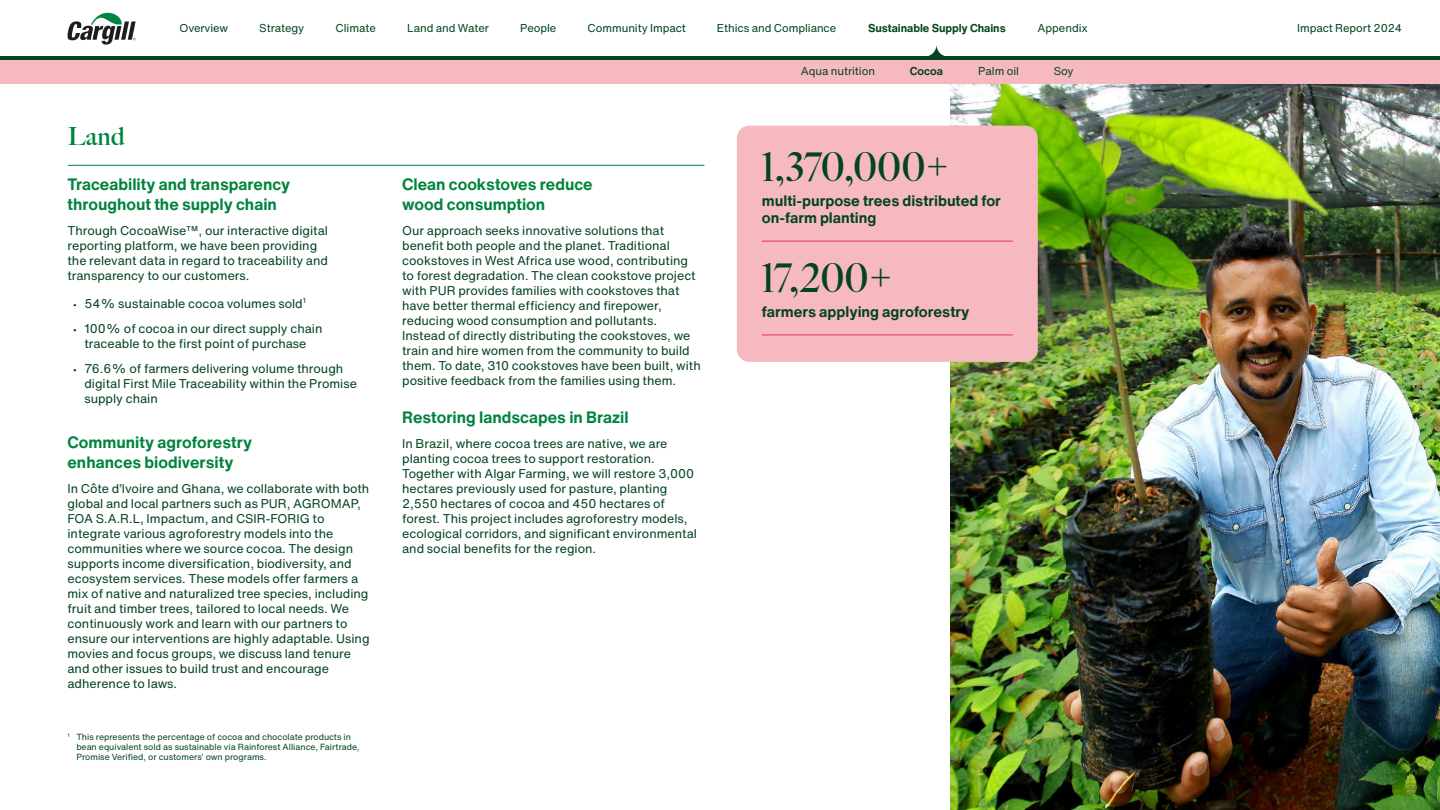
<style>
.page{position:relative;width:1440px;height:810px;background:#fff}
.page>*{position:absolute;margin:0;border:0;box-sizing:border-box;transform-origin:0 0}
.Stat_Large_1__new_brand{font:700 40px "Big Caslon FB";letter-spacing:.015em;color:#03441f}
.H2__Special_section{font:700 25px "Big Caslon FB";color:#00843d}
.H3__new_brand{font:700 16.25px/20px "Helvetica Now Text";color:#00843d}
.Stat_Body___line__new_brand__Chocolate{font:700 15px/17.5px "Helvetica Now Text";color:#03441f}
.Body__GREP___new_brand{font:12.5px/15px "Helvetica Now Text";color:#03441f}
.t1{font:11.25px "Helvetica Now Text";letter-spacing:-.005em;color:#03441f}
.t2{font:700 11.25px "Helvetica Now Text";letter-spacing:-.005em;color:#03441f}
.Footnotation_universal__GREP___new_brand{font:8.75px/10px "Helvetica Now Text";color:#03441f}
.s1{font-size:10px;color:#000}
</style>
<div class="page">
<img style="left:950px;top:84px;width:490px;height:726px">
<div style="left:737px;top:126px;width:301px;height:236px;background:#f7b9c0;border-radius:12px"></div>
<hr style="left:762px;top:241px;width:251px;height:1px;background:#ea5062">
<hr style="left:762px;top:334px;width:251px;height:2px;background:#ea5062">
<hr style="left:68px;top:165px;width:636px;height:1px;background:#00843d">
<svg style="left:925px;top:45px;width:23px;height:12px"></svg>
<svg style="left:68px;top:13px;width:68px;height:32px"></svg>
<div style="left:0;top:58px;width:1440px;height:26px;background:#f7b9c0"></div>
<hr style="left:0;top:57px;width:1440px;height:3px;background:#03441f">
<p class="t1" style="left:179px;top:20px;width:50px">Overview</p>
<p class="t1" style="left:259px;top:20px;width:47px">Strategy</p>
<p class="t1" style="left:336px;top:20px;width:42px">Climate</p>
<p class="t1" style="left:407px;top:20px;width:83px">Land and Water</p>
<p class="t1" style="left:520px;top:20px;width:38px">People</p>
<p class="t1" style="left:588px;top:20px;width:100px">Community Impact</p>
<p class="t1" style="left:717px;top:20px;width:121px">Ethics and Compliance</p>
<p class="t2" style="left:868px;top:20px;width:139px">Sustainable Supply Chains</p>
<p class="t1" style="left:1038px;top:20px;width:52px">Appendix</p>
<p class="t1" style="left:1297px;top:20px;width:107px">Impact Report 2024</p>
<p class="t1" style="left:801px;top:64px;width:76px">Aqua nutrition</p>
<p class="t2" style="left:910px;top:64px;width:35px">Cocoa</p>
<p class="t1" style="left:978px;top:64px;width:42px">Palm oil</p>
<p class="t1" style="left:1054px;top:64px;width:21px">Soy</p>
<p class="H2__Special_section" style="left:68px;top:122px;width:59px">Land</p>
<h3 class="H3__new_brand" style="left:68px;top:174px;width:224px">Traceability and transparency throughout the supply chain</h3>
<p class="Body__GREP___new_brand" style="left:68px;top:223px;width:262px">Through CocoaWise™, our interactive digital reporting platform, we have been providing the relevant data in regard to traceability and transparency to our customers.</p>
<p class="Body__GREP___new_brand" style="left:73px;top:296px;width:234px"><span class="s1">•</span> 54% sustainable cocoa volumes sold<sup>1</sup></p>
<p class="Body__GREP___new_brand" style="left:73px;top:321px;width:251px;text-align:center"><span class="s1">•</span> 100% of cocoa in our direct supply chain traceable to the first point of purchase</p>
<p class="Body__GREP___new_brand" style="left:84px;top:361px;width:274px;text-indent:-11px"><span class="s1">•</span> 76.6% of farmers delivering volume through digital First Mile Traceability within the Promise supply chain</p>
<h3 class="H3__new_brand" style="left:68px;top:432px;width:186px">Community agroforestry enhances biodiversity</h3>
<p class="Body__GREP___new_brand" style="left:68px;top:481px;width:304px">In Côte d’Ivoire and Ghana, we collaborate with both global and local partners such as PUR, AGROMAP, FOA S.A.R.L, Impactum, and CSIR-FORIG to integrate various agroforestry models into the communities where we source cocoa. The design supports income diversification, biodiversity, and ecosystem services. These models offer farmers a mix of native and naturalized tree species, including fruit and timber trees, tailored to local needs. We continuously work and learn with our partners to ensure our interventions are highly adaptable. Using movies and focus groups, we discuss land tenure and other issues to build trust and encourage adherence to laws.</p>
<p class="Footnotation_universal__GREP___new_brand" style="left:76px;top:732px;width:285px;text-indent:-9px"><sup>1</sup> This represents the percentage of cocoa and chocolate products in bean equivalent sold as sustainable via Rainforest Alliance, Fairtrade,<br>Promise Verified, or customers’ own programs.</p>
<h3 class="H3__new_brand" style="left:402px;top:174px;width:192px">Clean cookstoves reduce wood consumption</h3>
<p class="Body__GREP___new_brand" style="left:402px;top:223px;width:300px">Our approach seeks innovative solutions that benefit both people and the planet. Traditional cookstoves in West Africa use wood, contributing to forest degradation. The clean cookstove project with PUR provides families with cookstoves that have better thermal efficiency and firepower, reducing wood consumption and pollutants.<br>Instead of directly distributing the cookstoves, we train and hire women from the community to build them. To date, 310 cookstoves have been built, with positive feedback from the families using them.</p>
<h3 class="H3__new_brand" style="left:402px;top:407px;width:228px">Restoring landscapes in Brazil</h3>
<p class="Body__GREP___new_brand" style="left:402px;top:436px;width:296px">In Brazil, where cocoa trees are native, we are planting cocoa trees to support restoration.<br>Together with Algar Farming, we will restore 3,000 hectares previously used for pasture, planting 2,550 hectares of cocoa and 450 hectares of forest. This project includes agroforestry models, ecological corridors, and significant environmental and social benefits for the region.</p>
<p class="Stat_Large_1__new_brand" style="left:762px;top:143px;width:191px">1,370,000+</p>
<p class="Stat_Body___line__new_brand__Chocolate" style="left:762px;top:192px;width:241px">multi-purpose trees distributed for on-farm planting</p>
<p class="Stat_Large_1__new_brand" style="left:762px;top:254px;width:134px">17,200+</p>
<p class="Stat_Body___line__new_brand__Chocolate" style="left:762px;top:303px;width:209px">farmers applying agroforestry</p>
</div>
